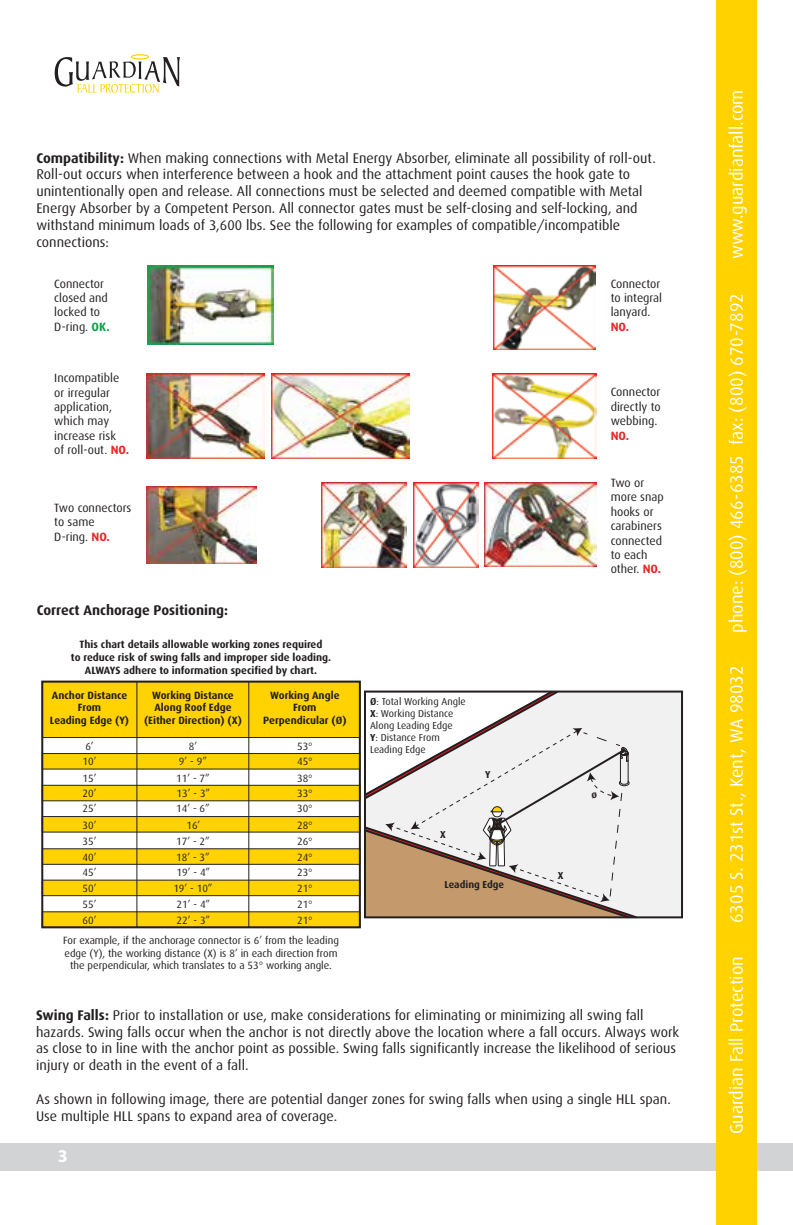
<style>
.page{position:relative;width:793px;height:1225px;background:#fff}
.page>*{position:absolute;margin:0;border:0;box-sizing:border-box;transform-origin:0 0}
.t1{font:18px "Dax";color:#fff}
.t2{font:700 18px "Myriad Pro";color:#fff}
.t3{font:14px/16.8px "Dax";color:#231f20}
.t4{font:700 14px "Dax";color:#231f20}
.t5{font:12px/14.4px "Dax";color:#231f20}
.t6{font:700 12px "Dax";color:#eb2429}
.t7{font:10.6px/15.8px "Dax";color:#231f20;text-align:center}
.t8{font:700 10.6px/12.6px "Dax";color:#231f20;text-align:center}
.t9{font:10px/12.2px "Dax";color:#231f20}
.t10{font:700 10px "Dax";color:#231f20}
.s1{font-weight:700}
.s2{font-weight:700;color:#0da24a}
.s3{font-weight:700;color:#eb2429}
</style>
<div class="page">
<div style="left:638px;top:693px;width:41px;height:222px;background:#f1f1f2"></div>
<svg style="left:364px;top:690px;width:274px;height:229px"></svg>
<div style="left:0;top:1143px;width:792px;height:27px;background:#d1d3d4"></div>
<div style="left:715px;top:0;width:41px;height:1224px;background:#ffd200"></div>
<svg style="left:55px;top:54px;width:125px;height:39px"></svg>
<div style="left:42px;top:816px;width:318px;height:16px;background:#ffd200;border:1px solid #231f20"></div>
<div style="left:42px;top:848px;width:318px;height:16px;background:#ffd200"></div>
<div style="left:42px;top:879px;width:318px;height:16px;background:#ffd200"></div>
<div style="left:42px;top:911px;width:318px;height:16px;background:#ffd200"></div>
<div style="left:42px;top:784px;width:318px;height:16px;background:#ffd200;border:1px solid #231f20"></div>
<div style="left:42px;top:753px;width:318px;height:16px;background:#ffd200;border:1px solid #231f20"></div>
<div style="left:42px;top:681px;width:318px;height:56px;background:#ffd200"></div>
<div style="left:41px;top:680px;width:319px;height:248px;border:2px solid #231f20"></div>
<hr style="left:136px;top:681px;width:1px;height:246px;background:#231f20">
<hr style="left:248px;top:681px;width:1px;height:246px;background:#231f20">
<img style="left:147px;top:266px;width:126px;height:79px">
<img style="left:493px;top:266px;width:102px;height:84px">
<img style="left:321px;top:482px;width:85px;height:85px">
<img style="left:413px;top:482px;width:65px;height:85px">
<img style="left:484px;top:482px;width:111px;height:84px">
<img style="left:147px;top:486px;width:109px;height:77px">
<img style="left:147px;top:373px;width:118px;height:85px">
<img style="left:271px;top:373px;width:138px;height:85px">
<img style="left:492px;top:374px;width:103px;height:84px">
<p class="t3" style="left:36px;top:149px;width:620px"><span class="s1">Compatibility:</span> When making connections with Metal Energy Absorber, eliminate all possibility of roll-out.<br>Roll-out occurs when interference between a hook and the attachment point causes the hook gate to unintentionally open and release. All connections must be selected and deemed compatible with Metal Energy Absorber by a Competent Person. All connector gates must be self-closing and self-locking, and withstand minimum loads of 3,600 lbs. See the following for examples of compatible/incompatible connections:</p>
<p class="t5" style="left:54px;top:276px;width:57px">Connector closed and locked to<br>D-ring. <span class="s2">OK.</span></p>
<p class="t5" style="left:610px;top:276px;width:53px">Connector to integral lanyard.</p>
<p class="t6" style="left:610px;top:320px;width:20px">NO.</p>
<p class="t5" style="left:54px;top:371px;width:76px">Incompatible or irregular application, which may increase risk<br>of roll-out. <span class="s3">NO.</span></p>
<p class="t5" style="left:54px;top:500px;width:78px">Two connectors to same<br>D-ring. <span class="s3">NO.</span></p>
<p class="t5" style="left:610px;top:385px;width:52px;text-align:justify">Connector directly to webbing.</p>
<p class="t6" style="left:610px;top:428px;width:20px">NO.</p>
<p class="t5" style="left:610px;top:475px;width:55px">Two or more snap hooks or carabiners connected to each other. <span class="s3">NO.</span></p>
<p class="t4" style="left:37px;top:602px;width:192px">Correct Anchorage Positioning:</p>
<p class="t8" style="left:71px;top:638px;width:261px">This chart details allowable working zones required<br>to reduce risk of swing falls and improper side loading.<br>ALWAYS adhere to information specified by chart.</p>
<p class="t8" style="left:50px;top:688px;width:81px">Anchor Distance<br>From<br>Leading Edge (Y)</p>
<p class="t8" style="left:144px;top:688px;width:99px">Working Distance<br>Along Roof Edge (Either Direction) (X)</p>
<p class="t8" style="left:263px;top:688px;width:85px">Working Angle<br>From<br>Perpendicular (Ø)</p>
<p class="t7" style="left:83px;top:738px;width:15px;text-align:left">6’<br>10’</p>
<p class="t7" style="left:83px;top:770px;width:15px;text-align:justify">15’ 20’ 25’ 30’ 35’ 40’ 45’ 50’ 55’ 60’</p>
<p class="t9" style="left:370px;top:695px;width:97px"><span class="s1">Ø</span>: Total Working Angle<br><span class="s1">X</span>: Working Distance<br>Along Leading Edge<br><span class="s1">Y</span>: Distance From<br>Leading Edge</p>
<p class="t7" style="left:179px;top:738px;width:30px">8’<br>9’ - 9”</p>
<p class="t7" style="left:173px;top:770px;width:41px">11’ - 7”<br>13’ - 3”<br>14’ - 6”<br>16’<br>17’ - 2”<br>18’ - 3”<br>19’ - 4”<br>19’ - 10”<br>21’ - 4”<br>22’ - 3”</p>
<p class="t7" style="left:297px;top:738px;width:17px;text-align:left">53°<br>45°</p>
<p class="t7" style="left:297px;top:770px;width:17px;text-align:justify">38° 33° 30° 28° 26° 24° 23° 21° 21° 21°</p>
<p class="t7" style="left:63px;top:934px;width:277px;line-height:12.6px">For example, if the anchorage connector is 6’ from the leading edge (Y), the working distance (X) is 8’ in each direction from the perpendicular, which translates to a 53° working angle.</p>
<p class="t3" style="left:36px;top:1006px;width:644px"><span class="s1">Swing Falls:</span> Prior to installation or use, make considerations for eliminating or minimizing all swing fall hazards. Swing falls occur when the anchor is not directly above the location where a fall occurs. Always work as close to in line with the anchor point as possible. Swing falls significantly increase the likelihood of serious injury or death in the event of a fall.</p>
<p class="t3" style="left:36px;top:1090px;width:636px">As shown in following image, there are potential danger zones for swing falls when using a single HLL span.<br>Use multiple HLL spans to expand area of coverage.</p>
<p class="t10" style="left:485px;top:768px;width:7px">Y</p>
<p class="t10" style="left:591px;top:789px;width:7px">ø</p>
<p class="t10" style="left:439px;top:828px;width:7px">X</p>
<p class="t10" style="left:557px;top:869px;width:7px">X</p>
<p class="t10" style="left:444px;top:878px;width:61px">Leading Edge</p>
<p class="t2" style="left:58px;top:1144px;width:11px">3</p>
<p class="t1" style="left:726px;top:259px;width:171px;rotate:-90deg">www.guardianfall.com</p>
<p class="t1" style="left:726px;top:632px;width:341px;rotate:-90deg">phone: (800) 466-6385 fax: (800) 670-7892</p>
<p class="t1" style="left:726px;top:922px;width:258px;rotate:-90deg">6305 S. 231st St., Kent, WA 98032</p>
<p class="t1" style="left:726px;top:1134px;width:179px;rotate:-90deg">Guardian Fall Protection</p>
</div>
